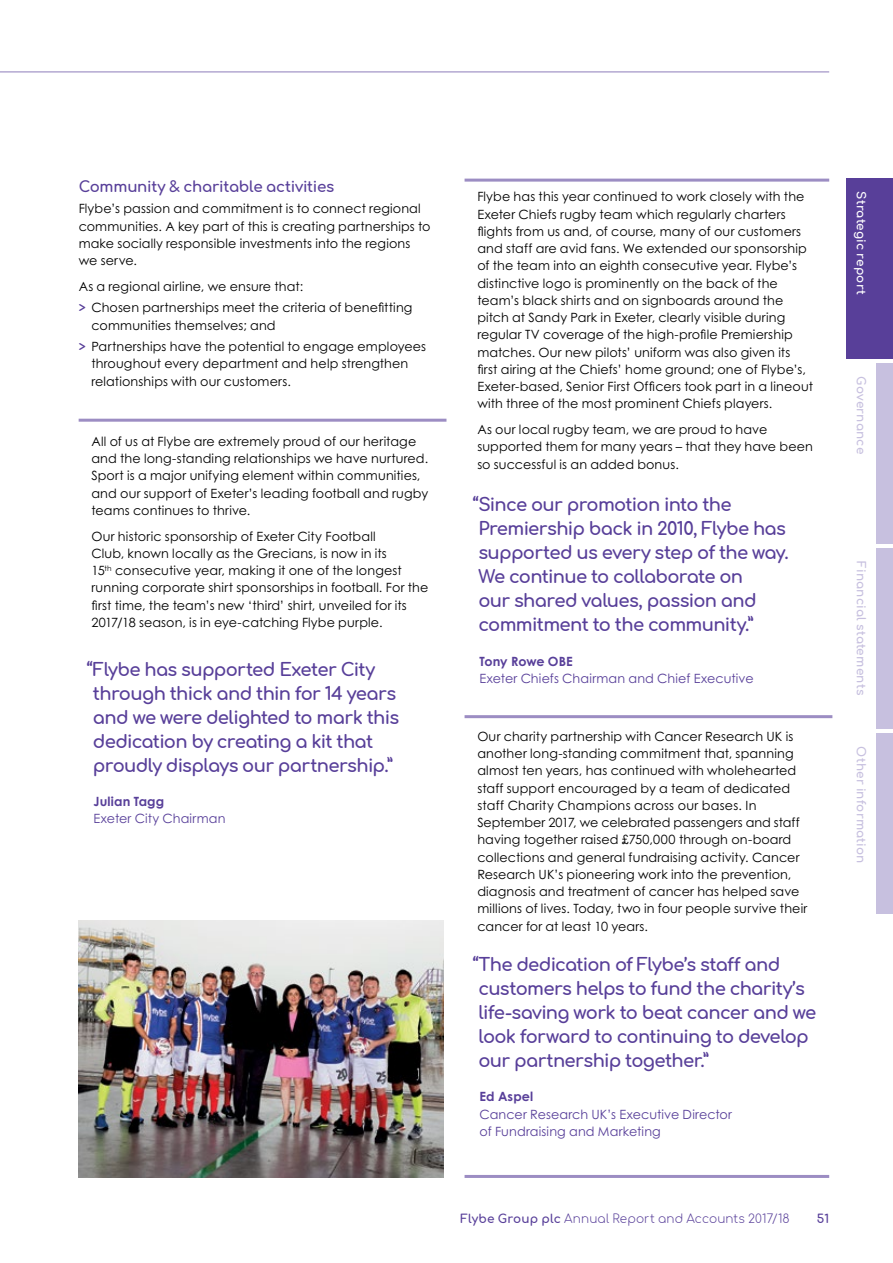
<style>
.page{position:relative;width:893px;height:1263px;background:#fff}
.page>*{position:absolute;margin:0;border:0;box-sizing:border-box;transform-origin:0 0}
.t1{font:700 18px/24px "Comfortaa";letter-spacing:-.04em;color:#583f99}
.t2{font:700 15px "Comfortaa";letter-spacing:-.02em;color:#583f99}
.t3{font:12.75px/17.2px "Century Gothic";letter-spacing:.01em;color:#000}
.t4{font:12.75px/17.2px "Century Gothic";letter-spacing:.01em;color:#583f99}
.t5{font:700 12.75px "Century Gothic";letter-spacing:.01em;color:#583f99}
.t6{font:700 12px "Comfortaa";letter-spacing:.015em;color:#c7c0df}
.t7{font:300 12px "Comfortaa";letter-spacing:.01em;color:#583f99}
.t8{font:700 12px "Comfortaa";letter-spacing:.01em;color:#fff}
.t9{font:700 12px "Comfortaa";color:#583f99}
.s1{font-family:"Comfortaa";font-weight:700;color:#583f99}
.s2{font-weight:700}
</style>
<div class="page">
<hr style="left:79px;top:419px;width:367px;height:3px;background:#9c8dc3">
<hr style="left:465px;top:179px;width:364px;height:3px;background:#9c8dc3">
<hr style="left:465px;top:715px;width:367px;height:3px;background:#9c8dc3">
<hr style="left:465px;top:1175px;width:364px;height:3px;background:#9c8dc3">
<img style="left:79px;top:921px;width:364px;height:257px">
<div style="left:846px;top:179px;width:47px;height:180px;background:#583f99"></div>
<div style="left:876px;top:364px;width:17px;height:180px;background:#c7c0df"></div>
<div style="left:876px;top:549px;width:17px;height:180px;background:#c7c0df"></div>
<div style="left:876px;top:733px;width:17px;height:181px;background:#c7c0df"></div>
<hr style="left:0;top:72px;width:829px;height:1px;background:#8d7cba">
<p class="t2" style="left:79px;top:173px;width:257px">Community &amp; charitable activities</p>
<p class="t3" style="left:79px;top:200px;width:353px">Flybe’s passion and commitment is to connect regional communities. A key part of this is creating partnerships to make socially responsible investments into the regions we serve.</p>
<p class="t3" style="left:79px;top:275px;width:335px;line-height:21.5px">As a regional airline, we ensure that:<br><span class="s1">&gt;</span> Chosen partnerships meet the criteria of benefitting</p>
<p class="t3" style="left:79px;top:314px;width:349px;line-height:21.5px;text-indent:13px">communities themselves; and<br><span class="s1">&gt;</span> Partnerships have the potential to engage employees</p>
<p class="t3" style="left:91px;top:355px;width:318px">throughout every department and help strengthen relationships with our customers.</p>
<p class="t3" style="left:91px;top:432px;width:338px">All of us at Flybe are extremely proud of our heritage and the long-standing relationships we have nurtured.<br>Sport is a major unifying element within communities, and our support of Exeter’s leading football and rugby teams continues to thrive.</p>
<p class="t3" style="left:91px;top:527px;width:339px">Our historic sponsorship of Exeter City Football<br>Club, known locally as the Grecians, is now in its<br>15<sup>th</sup> consecutive year, making it one of the longest running corporate shirt sponsorships in football. For the first time, the team’s new ‘third’ shirt, unveiled for its 2017/18 season, is in eye-catching Flybe purple.</p>
<h1 class="t1" style="left:93px;top:655px;width:308px;text-indent:-6px">“Flybe has supported Exeter City through thick and thin for 14 years and we were delighted to mark this dedication by creating a kit that proudly displays our partnership.”</h1>
<p class="t5" style="left:94px;top:793px;width:72px">Julian Tagg</p>
<p class="t4" style="left:94px;top:810px;width:133px">Exeter City Chairman</p>
<p class="t3" style="left:477px;top:188px;width:337px">Flybe has this year continued to work closely with the Exeter Chiefs rugby team which regularly charters flights from us and, of course, many of our customers and staff are avid fans. We extended our sponsorship of the team into an eighth consecutive year. Flybe’s distinctive logo is prominently on the back of the team’s black shirts and on signboards around the pitch at Sandy Park in Exeter, clearly visible during regular TV coverage of the high-profile Premiership matches. Our new pilots’ uniform was also given its first airing at the Chiefs’ home ground; one of Flybe’s, Exeter-based, Senior First Officers took part in a lineout with three of the most prominent Chiefs players.</p>
<p class="t3" style="left:477px;top:421px;width:337px">As our local rugby team, we are proud to have supported them for many years – that they have been so successful is an added bonus.</p>
<h1 class="t1" style="left:473px;top:491px;width:317px">“Since our promotion into the<br>Premiership back in 2010, Flybe has supported us every step of the way.<br>We continue to collaborate on<br>our shared values, passion and commitment to the community.”</h1>
<p class="t5" style="left:479px;top:653px;width:95px">Tony Rowe OBE</p>
<p class="t4" style="left:479px;top:669px;width:276px">Exeter Chiefs Chairman and Chief Executive</p>
<p class="t3" style="left:477px;top:727px;width:332px">Our charity partnership with Cancer Research UK is another long-standing commitment that, spanning almost ten years, has continued with wholehearted staff support encouraged by a team of dedicated staff Charity Champions across our bases. In September 2017, we celebrated passengers and staff having together raised £750,000 through on-board collections and general fundraising activity. Cancer Research UK’s pioneering work into the prevention, diagnosis and treatment of cancer has helped save millions of lives. Today, two in four people survive their cancer for at least 10 years.</p>
<h1 class="t1" style="left:478px;top:950px;width:339px;text-indent:-5px">“The dedication of Flybe’s staff and customers helps to fund the charity’s life-saving work to beat cancer and we look forward to continuing to develop our partnership together.”</h1>
<p class="t5" style="left:479px;top:1089px;width:55px">Ed Aspel</p>
<p class="t4" style="left:479px;top:1105px;width:254px">Cancer Research UK’s Executive Director of Fundraising and Marketing</p>
<p class="t8" style="left:872px;top:191px;width:105px;rotate:90deg">Strategic report</p>
<p class="t6" style="left:872px;top:376px;width:79px;rotate:90deg">Governance</p>
<p class="t6" style="left:872px;top:561px;width:135px;rotate:90deg">Financial statements</p>
<p class="t6" style="left:872px;top:746px;width:118px;rotate:90deg">Other information</p>
<p class="t7" style="left:460px;top:1207px;width:331px"><span class="s2">Flybe Group plc</span> Annual Report and Accounts 2017/18</p>
<p class="t9" style="left:817px;top:1207px;width:14px">51</p>
</div>
